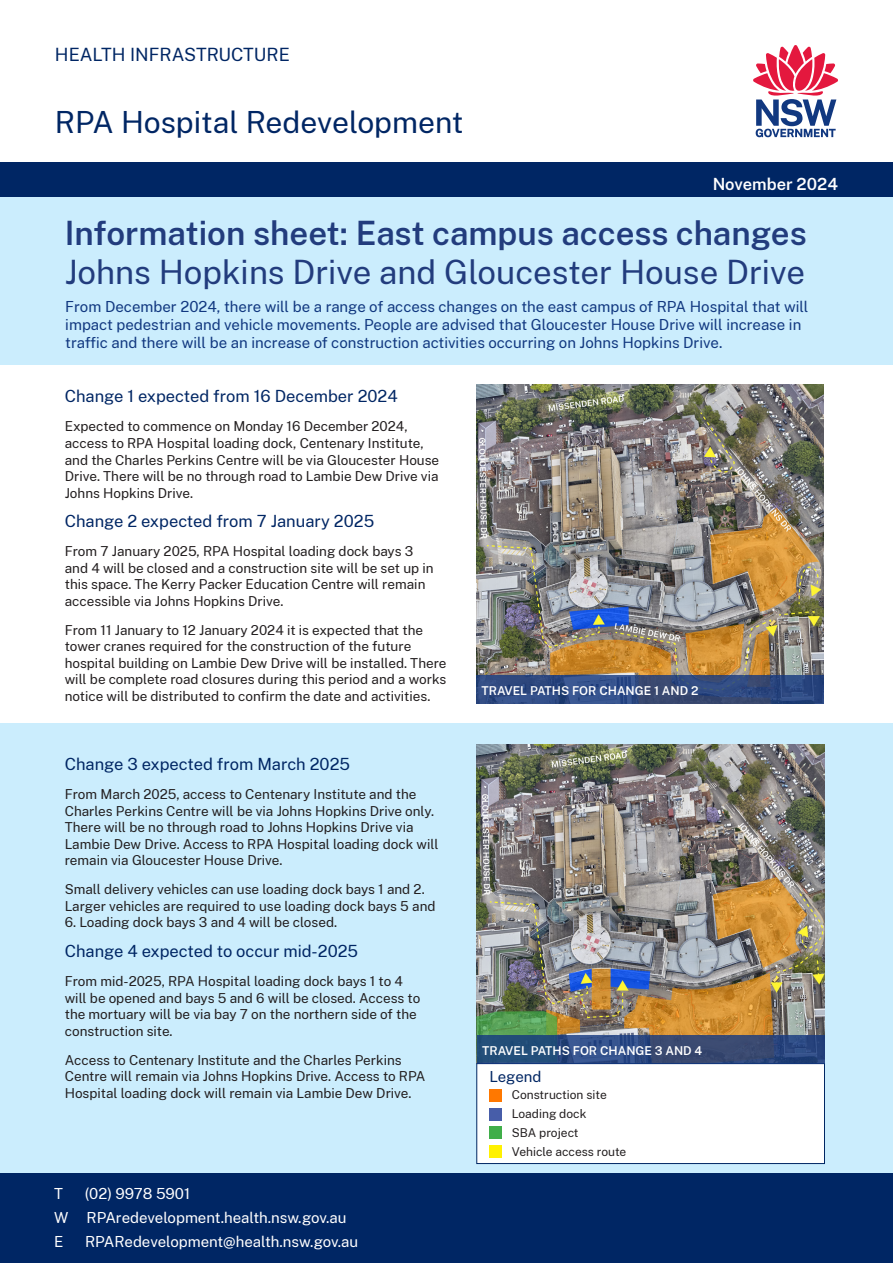
<style>
.page{position:relative;width:893px;height:1263px;background:#fff}
.page>*{position:absolute;margin:0;border:0;box-sizing:border-box;transform-origin:0 0}
.t1{font:600 33px/39.6px "Public Sans";color:#223c7d}
.t2{font:30px "Public Sans";color:#002664}
.t3{font:18px "Public Sans";color:#002664}
.t4{font:16.5px "Public Sans";color:#002664}
.t5{font:600 16.5px "Public Sans";color:#fff}
.t6{font:15px/18px "Public Sans";color:#113880}
.t7{font:15px "Public Sans";color:#fff}
.t8{font:15px "Public Sans";letter-spacing:-.005em;color:#002663}
.t9{font:13.5px/16.5px "Public Sans";color:#231f20}
.t10{font:12px "Public Sans";color:#231f20}
.t11{font:600 12px "Public Sans";color:#fff}
.s1{font-weight:400}
</style>
<div class="page">
<div style="left:0;top:724px;width:893px;height:449px;background:#cbedfd"></div>
<img style="left:476px;top:385px;width:348px;height:319px">
<svg style="left:477px;top:676px;width:347px;height:28px;background:#314a7f"></svg>
<div style="left:0;top:197px;width:893px;height:168px;background:#cbedfd"></div>
<div style="left:0;top:163px;width:893px;height:34px;background:#002664"></div>
<div style="left:0;top:1173px;width:893px;height:90px;background:#002664"></div>
<svg style="left:753px;top:45px;width:85px;height:92px"></svg>
<img style="left:477px;top:744px;width:347px;height:291px">
<svg style="left:476px;top:1011px;width:81px;height:51px;background:#5a9c53"></svg>
<div style="left:477px;top:1063px;width:348px;height:101px;background:#fff;border:1px solid #002663"></div>
<div style="left:489px;top:1089px;width:13px;height:12px;background:#ff7800"></div>
<div style="left:489px;top:1108px;width:13px;height:12px;background:#475da9"></div>
<div style="left:489px;top:1127px;width:13px;height:12px;background:#40ae49"></div>
<div style="left:489px;top:1145px;width:13px;height:13px;background:#fff101"></div>
<svg style="left:477px;top:1035px;width:348px;height:28px;background:#2e4a7a"></svg>
<p class="t3" style="left:55px;top:42px;width:236px">HEALTH INFRASTRUCTURE</p>
<p class="t2" style="left:55px;top:101px;width:410px">RPA Hospital Redevelopment</p>
<p class="t5" style="left:713px;top:172px;width:127px">November 2024</p>
<p class="t1" style="left:65px;top:211px;width:743px">Information sheet: East campus access changes<br><span class="s1">Johns Hopkins Drive and Gloucester House Drive</span></p>
<p class="t6" style="left:65px;top:297px;width:745px">From December 2024, there will be a range of access changes on the east campus of RPA Hospital that will impact pedestrian and vehicle movements. People are advised that Gloucester House Drive will increase in traffic and there will be an increase of construction activities occurring on Johns Hopkins Drive.</p>
<p class="t4" style="left:65px;top:385px;width:335px">Change 1 expected from 16 December 2024</p>
<p class="t9" style="left:65px;top:418px;width:376px">Expected to commence on Monday 16 December 2024, access to RPA Hospital loading dock, Centenary Institute, and the Charles Perkins Centre will be via Gloucester House Drive. There will be no through road to Lambie Dew Drive via Johns Hopkins Drive.</p>
<p class="t4" style="left:65px;top:509px;width:311px">Change 2 expected from 7 January 2025</p>
<p class="t9" style="left:65px;top:542px;width:370px">From 7 January 2025, RPA Hospital loading dock bays 3 and 4 will be closed and a construction site will be set up in this space. The Kerry Packer Education Centre will remain accessible via Johns Hopkins Drive.</p>
<p class="t9" style="left:65px;top:621px;width:383px">From 11 January to 12 January 2024 it is expected that the tower cranes required for the construction of the future hospital building on Lambie Dew Drive will be installed. There will be complete road closures during this period and a works notice will be distributed to confirm the date and activities.</p>
<p class="t4" style="left:65px;top:752px;width:287px">Change 3 expected from March 2025</p>
<p class="t9" style="left:65px;top:785px;width:375px">From March 2025, access to Centenary Institute and the Charles Perkins Centre will be via Johns Hopkins Drive only.<br>There will be no through road to Johns Hopkins Drive via Lambie Dew Drive. Access to RPA Hospital loading dock will remain via Gloucester House Drive.</p>
<p class="t9" style="left:65px;top:881px;width:372px">Small delivery vehicles can use loading dock bays 1 and 2.<br>Larger vehicles are required to use loading dock bays 5 and</p>
<p class="t9" style="left:65px;top:914px;width:274px">6. Loading dock bays 3 and 4 will be closed.</p>
<p class="t4" style="left:65px;top:939px;width:295px">Change 4 expected to occur mid-2025</p>
<p class="t9" style="left:65px;top:972px;width:357px">From mid-2025, RPA Hospital loading dock bays 1 to 4 will be opened and bays 5 and 6 will be closed. Access to the mortuary will be via bay 7 on the northern side of the construction site.</p>
<p class="t9" style="left:65px;top:1051px;width:362px">Access to Centenary Institute and the Charles Perkins<br>Centre will remain via Johns Hopkins Drive. Access to RPA<br>Hospital loading dock will remain via Lambie Dew Drive.</p>
<p class="t7" style="left:54px;top:1183px;width:10px">T</p>
<p class="t7" style="left:85px;top:1183px;width:107px">(02) 9978 5901</p>
<p class="t7" style="left:54px;top:1207px;width:294px">W RPAredevelopment.health.nsw.gov.au</p>
<p class="t7" style="left:54px;top:1231px;width:11px">E</p>
<p class="t7" style="left:85px;top:1231px;width:275px">RPARedevelopment@health.nsw.gov.au</p>
<p class="t11" style="left:482px;top:682px;width:218px">TRAVEL PATHS FOR CHANGE 1 AND 2</p>
<p class="t11" style="left:482px;top:1042px;width:222px">TRAVEL PATHS FOR CHANGE 3 AND 4</p>
<p class="t8" style="left:489px;top:1066px;width:53px">Legend</p>
<p class="t10" style="left:512px;top:1086px;width:97px">Construction site</p>
<p class="t10" style="left:512px;top:1105px;width:76px">Loading dock</p>
<p class="t10" style="left:512px;top:1124px;width:68px">SBA project</p>
<p class="t10" style="left:512px;top:1143px;width:116px">Vehicle access route</p>
</div>
